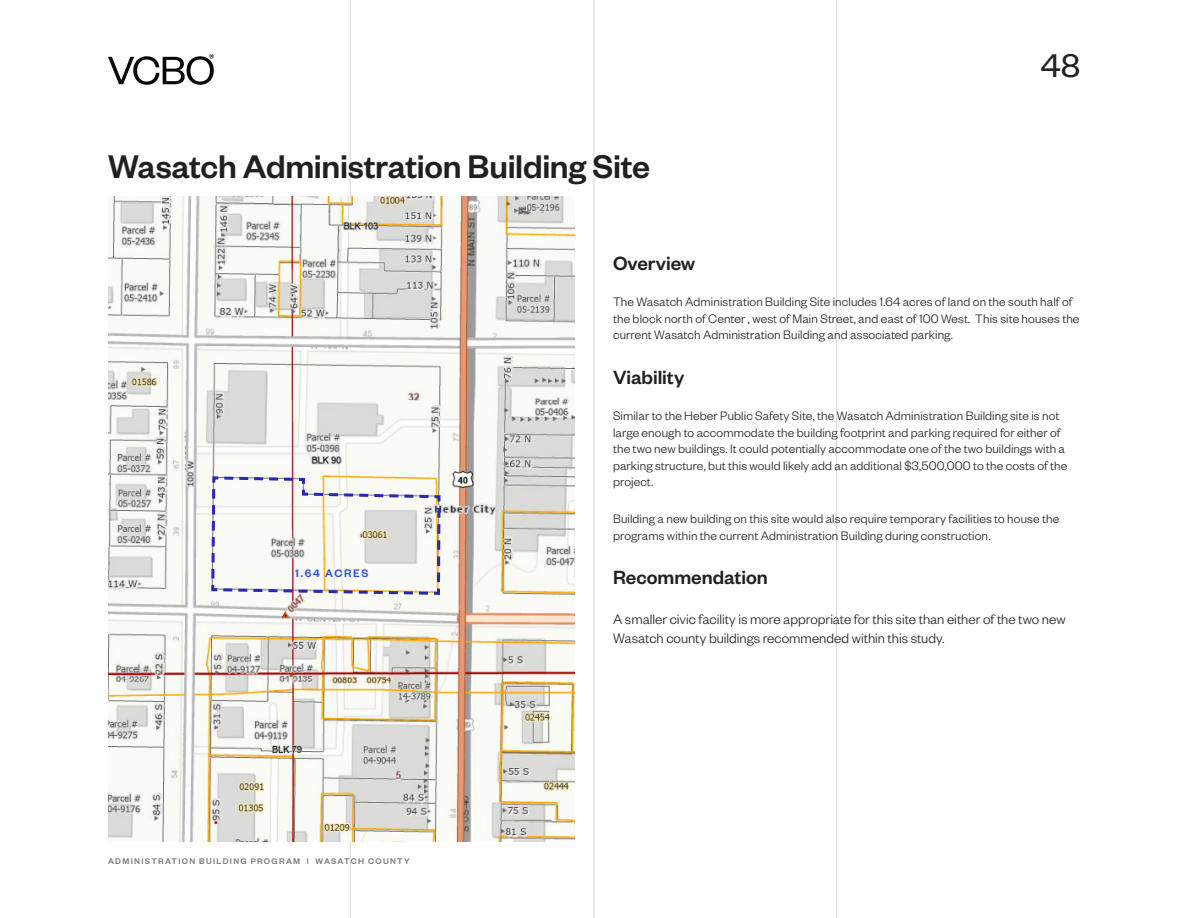
<style>
.page{position:relative;width:1188px;height:918px;background:#fff}
.page>*{position:absolute;margin:0;border:0;box-sizing:border-box;transform-origin:0 0}
.t1{font:500 36px "Founders Grotesk";letter-spacing:-.01em;color:#231f20}
.t2{font:36px "Founders Grotesk";color:#231f20}
.BODY{font:500 21px "Founders Grotesk";color:#231f20}
.BODY-2{font:300 15px/19.5px "Founders Grotesk";color:#231f20}
.BODY-3{font:300 13.5px/16.5px "Founders Grotesk";letter-spacing:.005em;color:#231f20}
.Image_Label{font:500 12px "Founders Grotesk";letter-spacing:.145em;color:#2850dc}
.t3{font:500 9px "Founders Grotesk";letter-spacing:.15em;color:#7d7a7a}
</style>
<div class="page">
<hr style="left:593px;top:0;width:2px;height:918px;background:#dcdada">
<hr style="left:836px;top:0;width:1px;height:918px;background:#dcdada">
<hr style="left:350px;top:0;width:1px;height:918px;background:#dcdada">
<svg style="left:108px;top:54px;width:106px;height:31px"></svg>
<svg style="left:108px;top:196px;width:467px;height:645px"></svg>
<svg style="left:210px;top:475px;width:232px;height:121px"></svg>
<h2 class="t1" style="left:108px;top:144px;width:544px">Wasatch Administration Building Site</h2>
<h1 class="t2" style="left:1041px;top:43px;width:41px">48</h1>
<p class="Image_Label" style="left:295px;top:565px;width:75px">1.64 ACRES</p>
<p class="t3" style="left:108px;top:855px;width:303px">ADMINISTRATION BUILDING PROGRAM | WASATCH COUNTY</p>
<p class="BODY" style="left:613px;top:250px;width:84px">Overview</p>
<p class="BODY-3" style="left:613px;top:293px;width:468px">The Wasatch Administration Building Site includes 1.64 acres of land on the south half of the block north of Center , west of Main Street, and east of 100 West. This site houses the current Wasatch Administration Building and associated parking.</p>
<p class="BODY" style="left:613px;top:364px;width:73px">Viability</p>
<p class="BODY-3" style="left:613px;top:407px;width:456px">Similar to the Heber Public Safety Site, the Wasatch Administration Building site is not large enough to accommodate the building footprint and parking required for either of the two new buildings. It could potentially accommodate one of the two buildings with a parking structure, but this would likely add an additional $3,500,000 to the costs of the project.</p>
<p class="BODY-3" style="left:613px;top:510px;width:448px">Building a new building on this site would also require temporary facilities to house the programs within the current Administration Building during construction.</p>
<p class="BODY" style="left:613px;top:564px;width:156px">Recommendation</p>
<p class="BODY-2" style="left:613px;top:608px;width:454px">A smaller civic facility is more appropriate for this site than either of the two new<br>Wasatch county buildings recommended within this study.</p>
</div>
